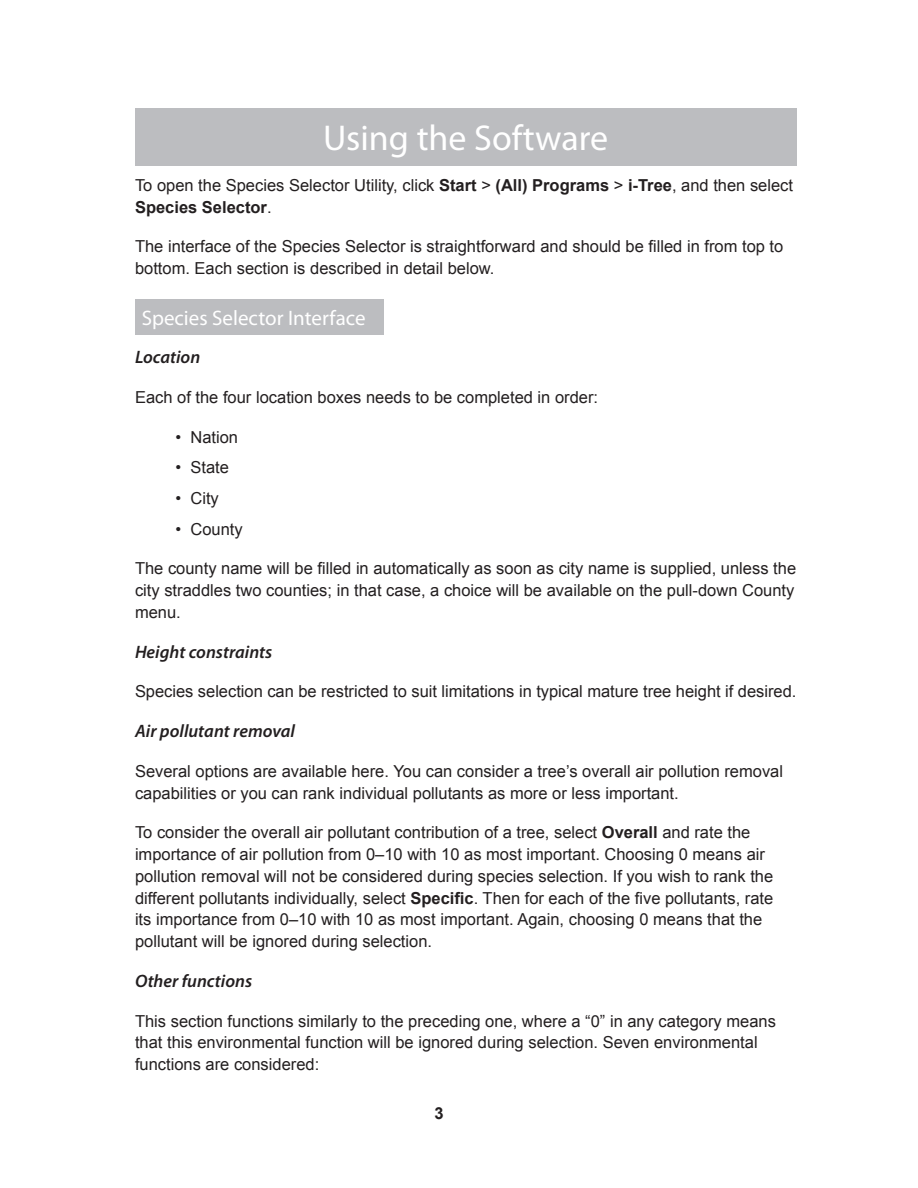
<style>
.page{position:relative;width:918px;height:1188px;background:#fff}
.page>*{position:absolute;margin:0;border:0;box-sizing:border-box;transform-origin:0 0}
.Heading_1{font:36px "Myriad Pro";color:#fff}
.t1{font:21px "Myriad Pro";color:#fff}
.Heading_3{font:italic 600 18px "Myriad Pro";color:#231f20}
.Body_text{font:16.5px/21.8px "Arial";color:#231f20}
.Bullet_list{font:16.5px "Arial";color:#231f20}
.Bullet_list_last{font:16.5px "Arial";color:#231f20}
.t2{font:700 16.5px "Arial";color:#231f20}
.s1{font-weight:700}
</style>
<div class="page">
<div style="left:135px;top:299px;width:249px;height:36px;background:#bcbdc0"></div>
<div style="left:135px;top:108px;width:661px;height:57px;background:#bcbdc0"></div>
<p class="Heading_1" style="left:323px;top:116px;width:287px">Using the Software</p>
<p class="Body_text" style="left:135px;top:174px;width:660px">To open the Species Selector Utility, click <span class="s1">Start</span> &gt; <span class="s1">(All) Programs</span> &gt; <span class="s1">i-Tree</span>, and then select<br><span class="s1">Species Selector</span>.</p>
<p class="Body_text" style="left:135px;top:236px;width:650px">The interface of the Species Selector is straightforward and should be filled in from top to bottom. Each section is described in detail below.</p>
<p class="t1" style="left:142px;top:305px;width:225px">Species Selector Interface</p>
<p class="Heading_3" style="left:135px;top:346px;width:67px">Location</p>
<p class="Body_text" style="left:135px;top:386px;width:465px">Each of the four location boxes needs to be completed in order:</p>
<p class="Bullet_list" style="left:176px;top:426px;width:64px">• Nation</p>
<p class="Bullet_list" style="left:176px;top:457px;width:55px">• State</p>
<p class="Bullet_list" style="left:176px;top:487px;width:45px">• City</p>
<p class="Bullet_list_last" style="left:176px;top:518px;width:69px">• County</p>
<p class="Body_text" style="left:135px;top:558px;width:663px;text-align:justify">The county name will be filled in automatically as soon as city name is supplied, unless the city straddles two counties; in that case, a choice will be available on the pull-down County menu.</p>
<p class="Heading_3" style="left:135px;top:640px;width:139px">Height constraints</p>
<p class="Body_text" style="left:135px;top:681px;width:663px">Species selection can be restricted to suit limitations in typical mature tree height if desired.</p>
<p class="Heading_3" style="left:135px;top:720px;width:162px">Air pollutant removal</p>
<p class="Body_text" style="left:135px;top:760px;width:650px">Several options are available here. You can consider a tree’s overall air pollution removal capabilities or you can rank individual pollutants as more or less important.</p>
<p class="Body_text" style="left:135px;top:822px;width:640px">To consider the overall air pollutant contribution of a tree, select <span class="s1">Overall</span> and rate the importance of air pollution from 0–10 with 10 as most important. Choosing 0 means air pollution removal will not be considered during species selection. If you wish to rank the different pollutants individually, select <span class="s1">Specific</span>. Then for each of the five pollutants, rate its importance from 0–10 with 10 as most important. Again, choosing 0 means that the pollutant will be ignored during selection.</p>
<p class="Heading_3" style="left:135px;top:969px;width:119px">Other functions</p>
<p class="Body_text" style="left:135px;top:1010px;width:643px">This section functions similarly to the preceding one, where a “0” in any category means that this environmental function will be ignored during selection. Seven environmental functions are considered:</p>
<p class="t2" style="left:434px;top:1103px;width:11px">3</p>
</div>
